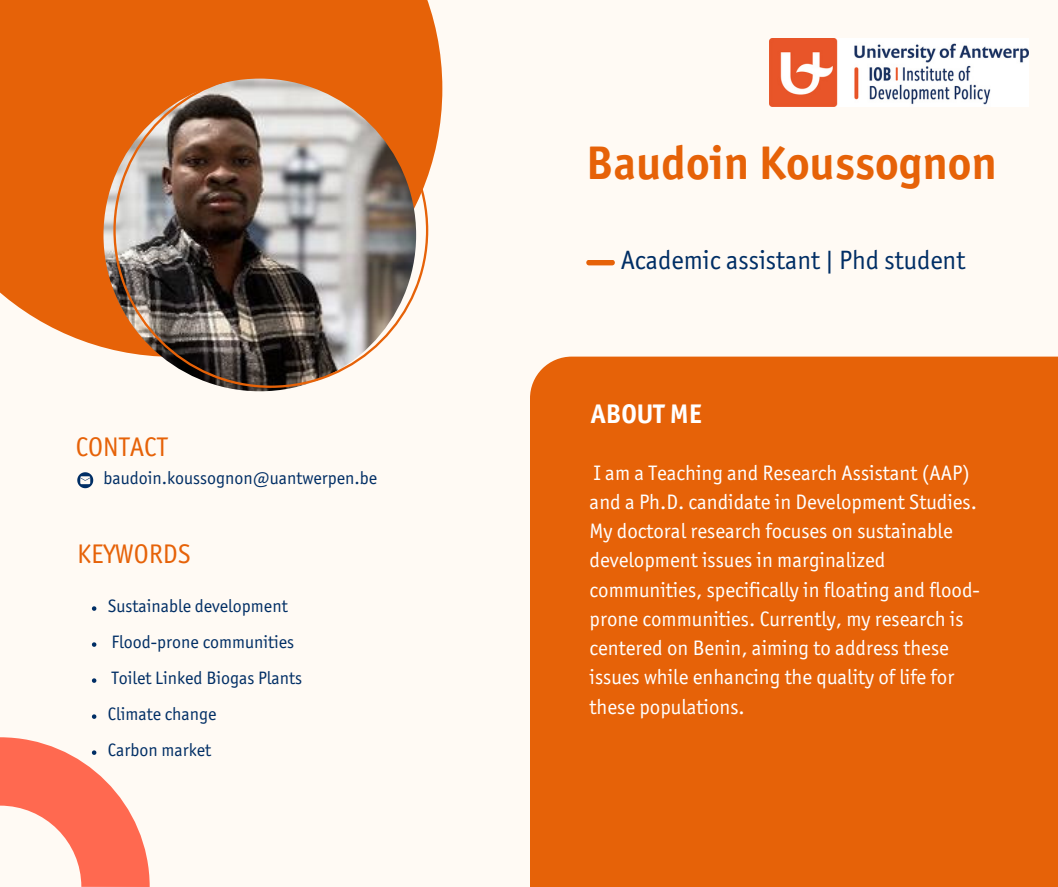
<style>
.page{position:relative;width:1058px;height:887px;background:#fff}
.page>*{position:absolute;margin:0;border:0;box-sizing:border-box;transform-origin:0 0}
.t1{font:700 47.25px "Officina Sans ITC Std";color:#e66208}
.t2{font:27px "Officina Sans ITC Std";color:#e66208}
.t3{font:700 27px "Officina Sans ITC Std";color:#fff}
.t4{font:26.55px "Officina Sans ITC Std";color:#002e65}
.t5{font:21px/29.2px "Officina Sans ITC Std";color:#fff}
.t6{font:18px/36px "Officina Sans ITC Std";color:#002e65}
</style>
<div class="page">
<div style="left:0;top:0;width:1058px;height:886px;background:#fffaf4"></div>
<div style="left:530px;top:356px;width:528px;height:530px;background:#e66208"></div>
<svg style="left:77px;top:472px;width:16px;height:16px"></svg>
<img style="left:769px;top:39px;width:260px;height:67px">
<svg style="left:586px;top:260px;width:29px;height:5px"></svg>
<div style="left:0;top:0;width:442px;height:357px;background:#e66208"></div>
<img style="left:113px;top:78px;width:315px;height:310px">
<svg style="left:92px;top:606px;width:4px;height:4px"></svg>
<svg style="left:92px;top:642px;width:4px;height:4px"></svg>
<svg style="left:92px;top:678px;width:4px;height:4px"></svg>
<svg style="left:92px;top:714px;width:4px;height:4px"></svg>
<svg style="left:0;top:737px;width:150px;height:149px"></svg>
<p class="t2" style="left:76px;top:436px;width:93px">CONTACT</p>
<p class="t6" style="left:103px;top:461px;width:275px">baudoin.koussognon@uantwerpen.be</p>
<p class="t2" style="left:77px;top:543px;width:115px">KEYWORDS</p>
<p class="t6" style="left:108px;top:589px;width:196px">Sustainable development<br>Flood-prone communities<br>Toilet Linked Biogas Plants<br>Climate change<br>Carbon market</p>
<h1 class="t1" style="left:586px;top:145px;width:412px">Baudoin Koussognon</h1>
<p class="t4" style="left:620px;top:250px;width:346px">Academic assistant | Phd student</p>
<p class="t3" style="left:591px;top:403px;width:113px">ABOUT ME</p>
<p class="t5" style="left:589px;top:459px;width:392px">I am a Teaching and Research Assistant (AAP) and a Ph.D. candidate in Development Studies.<br>My doctoral research focuses on sustainable development issues in marginalized communities, specifically in floating and flood&shy;prone communities. Currently, my research is centered on Benin, aiming to address these issues while enhancing the quality of life for these populations.</p>
</div>
